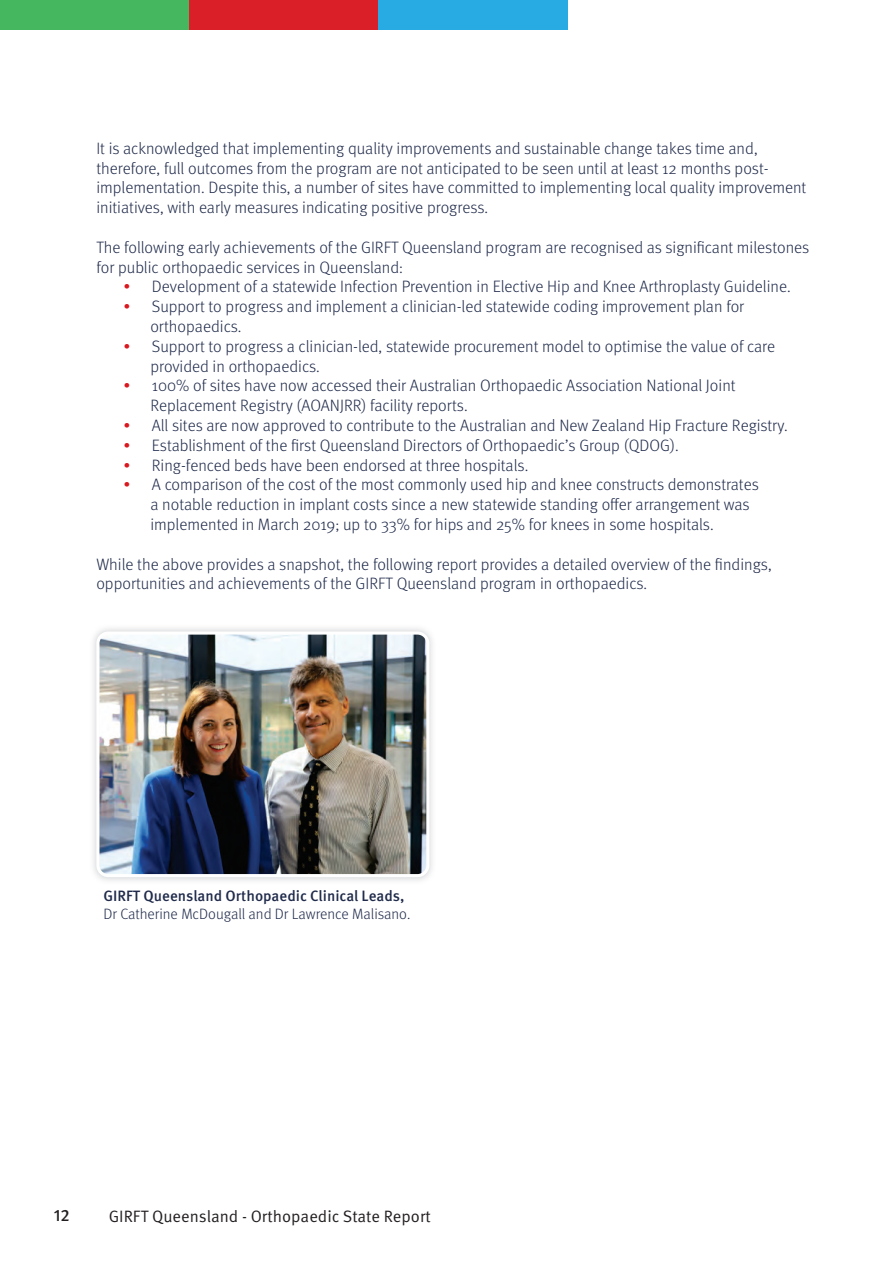
<style>
.page{position:relative;width:893px;height:1263px;background:#fff}
.page>*{position:absolute;margin:0;border:0;box-sizing:border-box;transform-origin:0 0}
.t1{font:300 16.5px/19.8px "Meta Pro";color:#202b4b}
.t2{font:16.5px "Meta OT Norm";color:#231f20}
.t3{font:500 16.5px "Meta OT";color:#231f20}
.t4{font:300 15px "Meta Pro";color:#202b4b}
.t5{font:500 15px "Meta Pro";color:#202b4b}
.s1{color:#d9181f}
</style>
<div class="page">
<div style="left:0;top:0;width:189px;height:29px;background:#45b85f"></div>
<div style="left:189px;top:0;width:189px;height:29px;background:#db1f28"></div>
<div style="left:378px;top:0;width:189px;height:29px;background:#27abe2"></div>
<img style="left:98px;top:633px;width:330px;height:243px;border-radius:10px">
<div style="left:96px;top:631px;width:333px;height:246px;border:3px solid #fff;border-radius:10px"></div>
<p class="t1" style="left:96px;top:139px;width:711px">It is acknowledged that implementing quality improvements and sustainable change takes time and, therefore, full outcomes from the program are not anticipated to be seen until at least 12 months post&shy;implementation. Despite this, a number of sites have committed to implementing local quality improvement initiatives, with early measures indicating positive progress.</p>
<p class="t1" style="left:96px;top:238px;width:714px">The following early achievements of the GIRFT Queensland program are recognised as significant milestones for public orthopaedic services in Queensland:</p>
<p class="t1" style="left:123px;top:278px;width:669px"><span class="s1">•</span> Development of a statewide Infection Prevention in Elective Hip and Knee Arthroplasty Guideline.</p>
<p class="t1" style="left:150px;top:298px;width:595px;text-indent:-27px"><span class="s1">•</span> Support to progress and implement a clinician-led statewide coding improvement plan for orthopaedics.</p>
<p class="t1" style="left:150px;top:337px;width:626px;text-indent:-27px"><span class="s1">•</span> Support to progress a clinician-led, statewide procurement model to optimise the value of care provided in orthopaedics.</p>
<p class="t1" style="left:150px;top:377px;width:587px;text-indent:-27px"><span class="s1">•</span> 100% of sites have now accessed their Australian Orthopaedic Association National Joint<br>Replacement Registry (AOANJRR) facility reports.</p>
<p class="t1" style="left:123px;top:417px;width:666px"><span class="s1">•</span> All sites are now approved to contribute to the Australian and New Zealand Hip Fracture Registry.</p>
<p class="t1" style="left:123px;top:436px;width:557px"><span class="s1">•</span> Establishment of the first Queensland Directors of Orthopaedic’s Group (QDOG).</p>
<p class="t1" style="left:123px;top:456px;width:406px"><span class="s1">•</span> Ring-fenced beds have been endorsed at three hospitals.</p>
<p class="t1" style="left:150px;top:476px;width:610px;text-indent:-27px"><span class="s1">•</span> A comparison of the cost of the most commonly used hip and knee constructs demonstrates a notable reduction in implant costs since a new statewide standing offer arrangement was implemented in March 2019; up to 33% for hips and 25% for knees in some hospitals.</p>
<p class="t1" style="left:96px;top:555px;width:677px">While the above provides a snapshot, the following report provides a detailed overview of the findings, opportunities and achievements of the GIRFT Queensland program in orthopaedics.</p>
<p class="t5" style="left:103px;top:890px;width:303px">GIRFT Queensland Orthopaedic Clinical Leads,</p>
<p class="t4" style="left:103px;top:908px;width:308px">Dr Catherine McDougall and Dr Lawrence Malisano.</p>
<p class="t3" style="left:54px;top:1206px;width:17px">12</p>
<p class="t2" style="left:109px;top:1207px;width:324px">GIRFT Queensland - Orthopaedic State Report</p>
</div>
